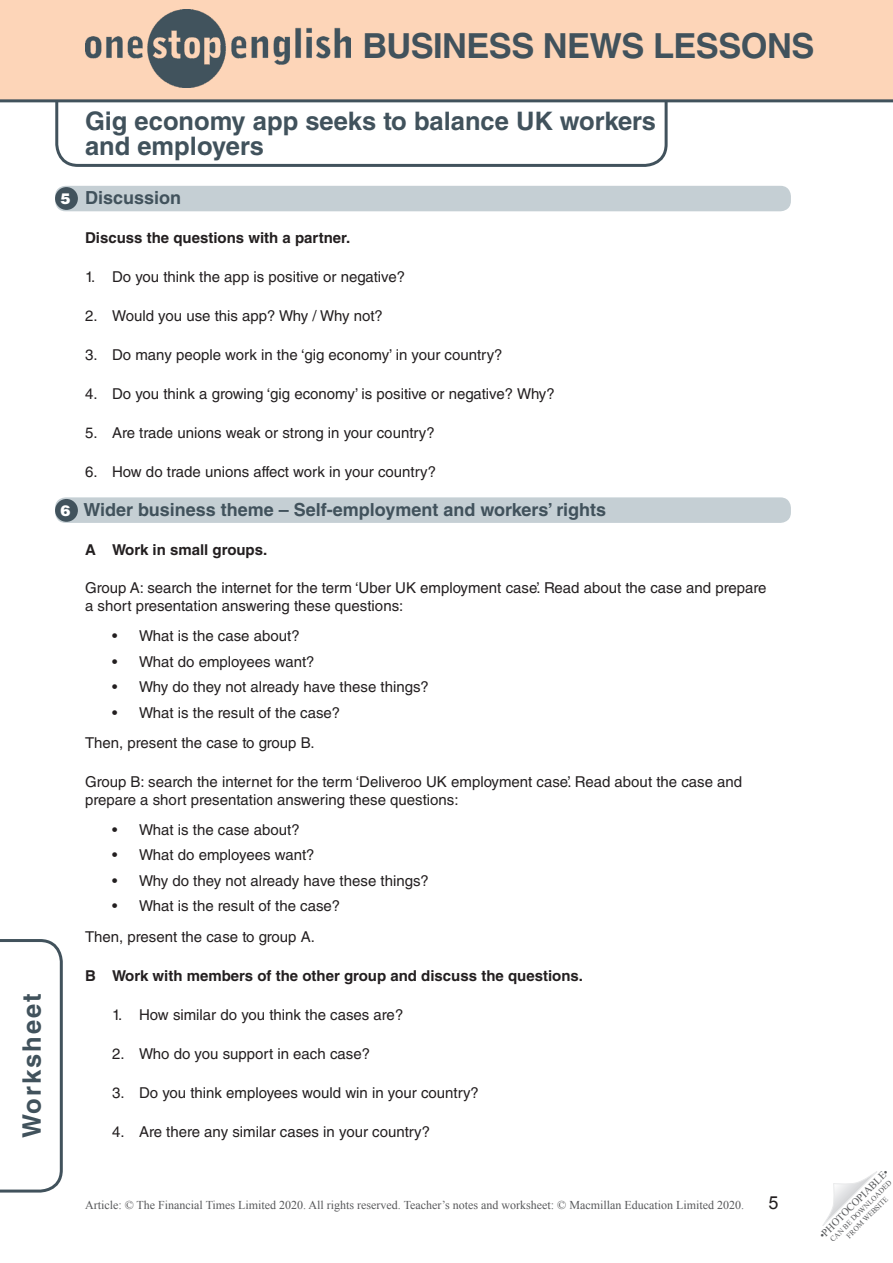
<style>
.page{position:relative;width:893px;height:1263px;background:#fff}
.page>*{position:absolute;margin:0;border:0;box-sizing:border-box;transform-origin:0 0}
.t1{font:700 34.5px "Helvetica LT Std";letter-spacing:-.015em;color:#41525c}
.Article_Subtitle{font:700 25.5px/25.5px "Helvetica LT Std";color:#41525c}
.Article_Subtitle-2{font:700 25.5px "Helvetica LT Std";letter-spacing:.08em;color:#41525c}
.WS__Exercise_title{font:700 18px "Helvetica LT Std";color:#41525c}
.t2{font:18px "Arial";color:#231f20}
.WS__Body_-_rubric{font:15px/18px "Helvetica LT Std";color:#231f20}
.WS__Body_-_rubric-2{font:700 15px "Helvetica LT Std";color:#231f20}
.Don_t_use_-_10t_numb{font:900 15px "Helvetica LT Std";color:#fff}
.t3{font:12px "Times New Roman";color:#57585a}
.t4{font:10.5px "Times New Roman";color:#57585a}
.t5{font:7.5px/9px "Times New Roman";color:#57585a;text-align:center}
</style>
<div class="page">
<svg style="left:54px;top:102px;width:615px;height:65px"></svg>
<svg style="left:822px;top:1171px;width:55px;height:55px"></svg>
<div style="left:0;top:0;width:893px;height:101px;background:#fdd5b8"></div>
<hr style="left:0;top:99px;width:893px;height:3px;background:#41525c">
<img style="left:86px;top:10px;width:265px;height:78px">
<svg style="left:0;top:939px;width:63px;height:254px"></svg>
<div style="left:55px;top:186px;width:736px;height:25px;background:#c5cfd4;border-radius:10px"></div>
<div style="left:55px;top:497px;width:736px;height:26px;background:#c5cfd4;border-radius:10px"></div>
<div style="left:55px;top:187px;width:23px;height:23px;background:#41525c;border-radius:50%"></div>
<div style="left:55px;top:499px;width:23px;height:23px;background:#41525c;border-radius:50%"></div>
<h1 class="t1" style="left:362px;top:25px;width:453px">BUSINESS NEWS LESSONS</h1>
<h2 class="Article_Subtitle-2" style="left:16px;top:1138px;width:146px;rotate:-90deg">Worksheet</h2>
<p class="Don_t_use_-_10t_numb" style="left:61px;top:189px;width:12px">5</p>
<p class="Don_t_use_-_10t_numb" style="left:61px;top:501px;width:12px">6</p>
<p class="Article_Subtitle" style="left:85px;top:107px;width:572px">Gig economy app seeks to balance UK workers and employers</p>
<p class="WS__Exercise_title" style="left:85px;top:187px;width:98px">Discussion</p>
<p class="WS__Body_-_rubric-2" style="left:85px;top:229px;width:267px">Discuss the questions with a partner.</p>
<p class="WS__Body_-_rubric" style="left:85px;top:268px;width:321px">1. Do you think the app is positive or negative?</p>
<p class="WS__Body_-_rubric" style="left:85px;top:307px;width:299px">2. Would you use this app? Why / Why not?</p>
<p class="WS__Body_-_rubric" style="left:85px;top:346px;width:419px">3. Do many people work in the ‘gig economy’ in your country?</p>
<p class="WS__Body_-_rubric" style="left:85px;top:385px;width:471px">4. Do you think a growing ‘gig economy’ is positive or negative? Why?</p>
<p class="WS__Body_-_rubric" style="left:85px;top:424px;width:351px">5. Are trade unions weak or strong in your country?</p>
<p class="WS__Body_-_rubric" style="left:85px;top:463px;width:352px">6. How do trade unions affect work in your country?</p>
<p class="WS__Exercise_title" style="left:84px;top:499px;width:524px">Wider business theme – Self-employment and workers’ rights</p>
<p class="WS__Body_-_rubric-2" style="left:85px;top:541px;width:184px">A Work in small groups.</p>
<p class="WS__Body_-_rubric" style="left:85px;top:579px;width:683px">Group A: search the internet for the term ‘Uber UK employment case’. Read about the case and prepare a short presentation answering these questions:</p>
<p class="WS__Body_-_rubric" style="left:112px;top:627px;width:189px">• What is the case about?</p>
<p class="WS__Body_-_rubric" style="left:112px;top:653px;width:204px">• What do employees want?</p>
<p class="WS__Body_-_rubric" style="left:112px;top:678px;width:318px">• Why do they not already have these things?</p>
<p class="WS__Body_-_rubric" style="left:112px;top:704px;width:230px">• What is the result of the case?</p>
<p class="WS__Body_-_rubric" style="left:85px;top:734px;width:231px">Then, present the case to group B.</p>
<p class="WS__Body_-_rubric" style="left:85px;top:772px;width:659px">Group B: search the internet for the term ‘Deliveroo UK employment case’. Read about the case and prepare a short presentation answering these questions:</p>
<p class="WS__Body_-_rubric" style="left:112px;top:820px;width:189px">• What is the case about?</p>
<p class="WS__Body_-_rubric" style="left:112px;top:846px;width:204px">• What do employees want?</p>
<p class="WS__Body_-_rubric" style="left:112px;top:871px;width:318px">• Why do they not already have these things?</p>
<p class="WS__Body_-_rubric" style="left:112px;top:897px;width:230px">• What is the result of the case?</p>
<p class="WS__Body_-_rubric" style="left:85px;top:927px;width:231px">Then, present the case to group A.</p>
<p class="WS__Body_-_rubric-2" style="left:85px;top:966px;width:499px">B Work with members of the other group and discuss the questions.</p>
<p class="WS__Body_-_rubric" style="left:112px;top:1005px;width:293px">1. How similar do you think the cases are?</p>
<p class="WS__Body_-_rubric" style="left:112px;top:1044px;width:259px">2. Who do you support in each case?</p>
<p class="WS__Body_-_rubric" style="left:112px;top:1083px;width:368px">3. Do you think employees would win in your country?</p>
<p class="WS__Body_-_rubric" style="left:112px;top:1122px;width:320px">4. Are there any similar cases in your country?</p>
<p class="t3" style="left:85px;top:1197px;width:660px">Article: © The Financial Times Limited 2020. All rights reserved. Teacher’s notes and worksheet: © Macmillan Education Limited 2020.</p>
<p class="t2" style="left:769px;top:1191px;width:12px">5</p>
<p class="t4" style="left:816px;top:1232px;width:95px;rotate:-45deg">•PHOTOCOPIABLE•</p>
<p class="t5" style="left:828px;top:1237px;width:85px;rotate:-45deg">CAN BE DOWNLOADED<br>FROM WEBSITE</p>
</div>
